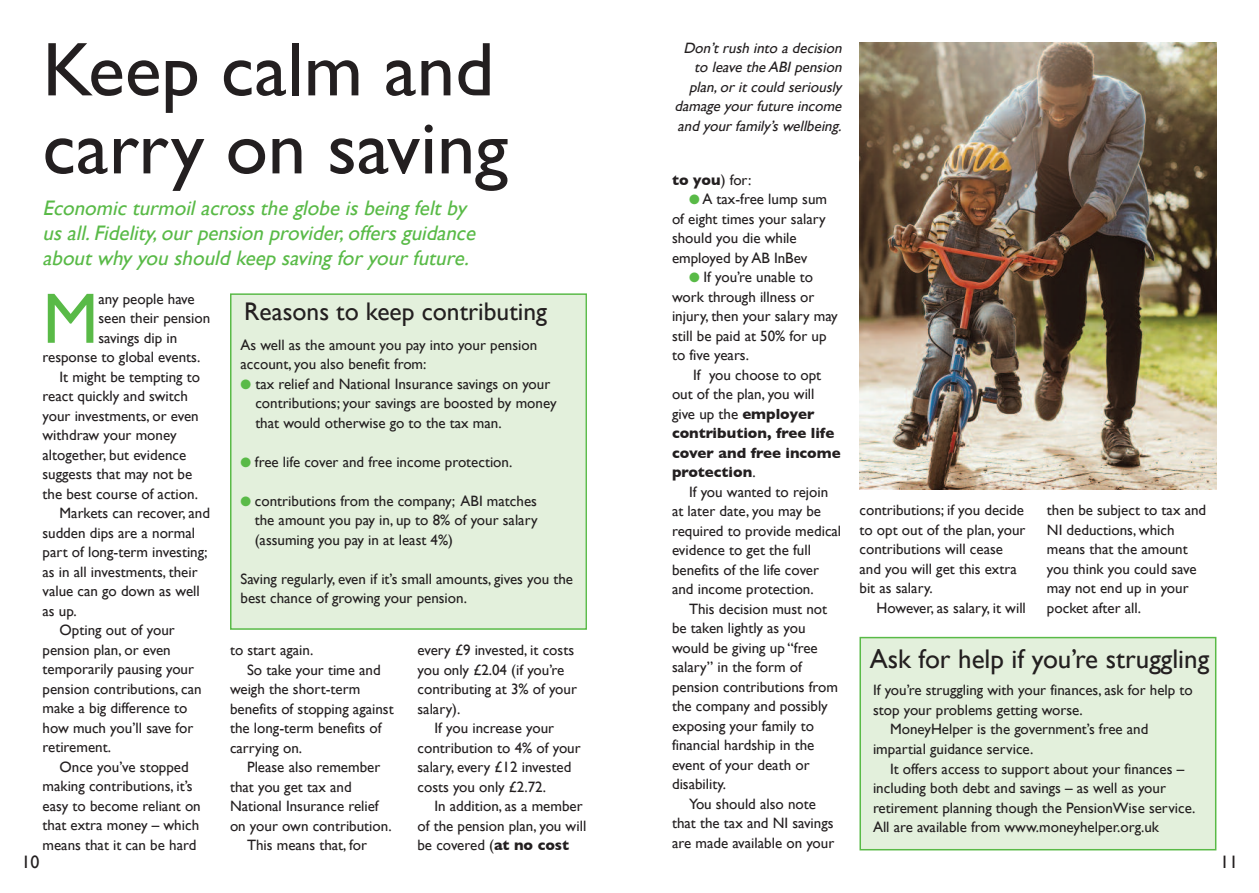
<style>
.page{position:relative;width:1259px;height:893px;background:#fff}
.page>*{position:absolute;margin:0;border:0;box-sizing:border-box;transform-origin:0 0}
.t1{font:76.5px/78px "Gill Sans";color:#231f20}
.t2{font:71.7px "Gill Sans";color:#59ba47}
.t3{font:27px "Gill Sans";color:#231f20}
.t4{font:25.5px "Gill Sans";color:#231f20}
.t5{font:italic 21px/25.2px "Gill Sans";letter-spacing:-.01em;color:#59ba47}
.t6{font:18px "Gill Sans";color:#231f20}
.t7{font:15px/19.5px "Gill Sans";color:#231f20}
.t8{font:700 15px/19.5px "Gill Sans";color:#231f20}
.t9{font:italic 15px/19.5px "Gill Sans";color:#231f20;text-align:right}
.s1{font-weight:400}
.s2{color:#59ba47}
.s3{font-weight:700}
</style>
<div class="page">
<div style="left:231px;top:295px;width:354px;height:333px;background:#e3f0dc"></div>
<div style="left:230px;top:293px;width:357px;height:337px;border:2px solid #59ba47"></div>
<img style="left:859px;top:43px;width:357px;height:447px">
<div style="left:861px;top:638px;width:354px;height:211px;background:#e3f0dc"></div>
<div style="left:859px;top:637px;width:357px;height:213px;border:2px solid #59ba47"></div>
<p class="t9" style="left:674px;top:38px;width:172px">Don’t rush into a decision to leave the ABI pension plan, or it could seriously damage your future income and your family ’s wellbeing.</p>
<h1 class="t1" style="left:43px;top:30px;width:467px">Keep calm and carry on saving</h1>
<h3 class="t5" style="left:43px;top:195px;width:438px">Economic turmoil across the globe is being felt by us all. Fidelity, our pension provider, offers guidance about why you should keep saving for your future.</h3>
<p class="t8" style="left:672px;top:170px;width:81px">to you<span class="s1">) for:</span></p>
<p class="t7" style="left:672px;top:189px;width:157px;text-indent:17px"><span class="s2">●</span> A tax-free lump sum of eight times your salary should you die while employed by AB InBev</p>
<p class="t7" style="left:672px;top:267px;width:167px;text-indent:17px"><span class="s2">●</span> If you’re unable to work through illness or injury, then your salary may still be paid at 50% for up to five years.</p>
<p class="t8" style="left:672px;top:365px;width:170px;text-indent:21px"><span class="s1">If you choose to opt out of the plan, you will give up the</span> employer contribution, free life cover and free income protection<span class="s1">.</span></p>
<p class="t7" style="left:672px;top:482px;width:171px;text-indent:17px">If you wanted to rejoin at later date, you may be required to provide medical evidence to get the full benefits of the life cover and income protection.</p>
<p class="t7" style="left:672px;top:599px;width:167px;text-indent:17px">This decision must not be taken lightly as you would be giving up “free salary” in the form of pension contributions from the company and possibly exposing your family to financial hardship in the event of your death or disability.</p>
<p class="t7" style="left:672px;top:794px;width:164px;text-align:center">You should also note<br>that the tax and NI savings are made available on your</p>
<h2 class="t2" style="left:43px;top:277px;width:58px">M</h2>
<p class="t7" style="left:98px;top:289px;width:98px">any people have</p>
<h3 class="t4" style="left:244px;top:296px;width:304px">Reasons to keep contributing</h3>
<p class="t7" style="left:98px;top:308px;width:113px">seen their pension</p>
<p class="t7" style="left:98px;top:328px;width:80px">savings dip in</p>
<p class="t7" style="left:43px;top:347px;width:159px">response to global events.</p>
<p class="t7" style="left:60px;top:367px;width:142px">It might be tempting to</p>
<p class="t7" style="left:43px;top:386px;width:147px">react quickly and switch</p>
<p class="t7" style="left:43px;top:406px;width:158px">your investments, or even</p>
<p class="t7" style="left:43px;top:425px;width:136px">withdraw your money</p>
<p class="t7" style="left:43px;top:445px;width:145px">altogether, but evidence</p>
<p class="t7" style="left:43px;top:464px;width:151px">suggests that may not be</p>
<p class="t7" style="left:43px;top:484px;width:157px">the best course of action.</p>
<p class="t7" style="left:60px;top:503px;width:152px">Markets can recover, and</p>
<p class="t7" style="left:43px;top:523px;width:154px">sudden dips are a normal</p>
<p class="t7" style="left:43px;top:542px;width:167px">part of long-term investing;</p>
<p class="t7" style="left:43px;top:562px;width:157px">as in all investments, their</p>
<p class="t7" style="left:43px;top:581px;width:159px">value can go down as well</p>
<p class="t7" style="left:43px;top:601px;width:36px">as up.</p>
<p class="t7" style="left:60px;top:620px;width:117px">Opting out of your</p>
<p class="t7" style="left:43px;top:640px;width:130px">pension plan, or even</p>
<p class="t7" style="left:43px;top:659px;width:153px">temporarily pausing your</p>
<p class="t7" style="left:43px;top:679px;width:161px">pension contributions, can</p>
<p class="t7" style="left:43px;top:698px;width:146px">make a big difference to</p>
<p class="t7" style="left:43px;top:718px;width:152px">how much you’ll save for</p>
<p class="t7" style="left:43px;top:737px;width:70px">retirement.</p>
<p class="t7" style="left:60px;top:757px;width:131px">Once you’ve stopped</p>
<p class="t7" style="left:43px;top:776px;width:152px">making contributions, it’s</p>
<p class="t7" style="left:43px;top:796px;width:160px">easy to become reliant on</p>
<p class="t7" style="left:43px;top:815px;width:158px">that extra money – which</p>
<p class="t7" style="left:43px;top:835px;width:155px">means that it can be hard</p>
<p class="t7" style="left:240px;top:335px;width:298px">As well as the amount you pay into your pension account, you also benefit from:</p>
<p class="t7" style="left:255px;top:374px;width:303px;text-indent:-15px"><span class="s2">●</span> tax relief and National Insurance savings on your contributions; your savings are boosted by money that would otherwise go to the tax man.</p>
<p class="t7" style="left:240px;top:452px;width:273px"><span class="s2">●</span> free life cover and free income protection.</p>
<p class="t7" style="left:255px;top:491px;width:284px;text-align:justify;text-indent:-14px"><span class="s2">●</span> contributions from the company; ABI matches the amount you pay in, up to 8% of your salary (assuming you pay in at least 4%)</p>
<p class="t7" style="left:240px;top:569px;width:334px">Saving regularly, even if it’s small amounts, gives you the best chance of growing your pension.</p>
<p class="t7" style="left:859px;top:500px;width:167px">contributions; if you decide to opt out of the plan, your contributions will cease and you will get this extra bit as salary.</p>
<p class="t7" style="left:876px;top:598px;width:151px">However, as salary, it will</p>
<p class="t7" style="left:1047px;top:500px;width:161px">then be subject to tax and<br>NI deductions, which means that the amount you think you could save may not end up in your pocket after all.</p>
<p class="t7" style="left:417px;top:640px;width:158px">every £9 invested, it costs</p>
<p class="t7" style="left:417px;top:660px;width:148px">you only £2.04 (if you’re</p>
<p class="t7" style="left:417px;top:679px;width:161px">contributing at 3% of your</p>
<p class="t7" style="left:417px;top:699px;width:44px">salary).</p>
<p class="t7" style="left:434px;top:718px;width:121px">If you increase your</p>
<p class="t7" style="left:417px;top:738px;width:165px">contribution to 4% of your</p>
<p class="t7" style="left:417px;top:757px;width:155px">salary, every £12 invested</p>
<p class="t7" style="left:417px;top:777px;width:130px">costs you only £2.72.</p>
<p class="t7" style="left:434px;top:796px;width:150px">In addition, as a member</p>
<p class="t7" style="left:417px;top:816px;width:170px">of the pension plan, you will</p>
<p class="t7" style="left:417px;top:835px;width:153px">be covered (<span class="s3">at no cost</span></p>
<p class="t7" style="left:230px;top:640px;width:85px">to start again.</p>
<p class="t7" style="left:247px;top:660px;width:135px">So take your time and</p>
<p class="t7" style="left:230px;top:679px;width:132px">weigh the short-term</p>
<p class="t7" style="left:230px;top:699px;width:165px">benefits of stopping against</p>
<p class="t7" style="left:230px;top:718px;width:153px">the long-term benefits of</p>
<p class="t7" style="left:230px;top:738px;width:74px">carrying on.</p>
<p class="t7" style="left:247px;top:757px;width:135px">Please also remember</p>
<p class="t7" style="left:230px;top:777px;width:123px">that you get tax and</p>
<p class="t7" style="left:230px;top:796px;width:150px">National Insurance relief</p>
<p class="t7" style="left:230px;top:816px;width:163px">on your own contribution.</p>
<p class="t7" style="left:247px;top:835px;width:122px">This means that, for</p>
<h3 class="t3" style="left:869px;top:644px;width:341px">Ask for help if you’re struggling</h3>
<p class="t7" style="left:873px;top:681px;width:321px">If you’re struggling with your finances, ask for help to</p>
<p class="t7" style="left:873px;top:700px;width:211px">stop your problems getting worse.</p>
<p class="t7" style="left:890px;top:720px;width:260px">MoneyHelper is the government’s free and</p>
<p class="t7" style="left:873px;top:739px;width:162px">impartial guidance service.</p>
<p class="t7" style="left:890px;top:759px;width:296px">It offers access to support about your finances –</p>
<p class="t7" style="left:873px;top:778px;width:294px">including both debt and savings – as well as your</p>
<p class="t7" style="left:873px;top:798px;width:324px">retirement planning though the PensionWise service.</p>
<p class="t7" style="left:873px;top:817px;width:288px">All are available from www.moneyhelper.org.uk</p>
<p class="t6" style="left:21px;top:851px;width:19px">10</p>
<p class="t6" style="left:1220px;top:851px;width:19px">11</p>
</div>
